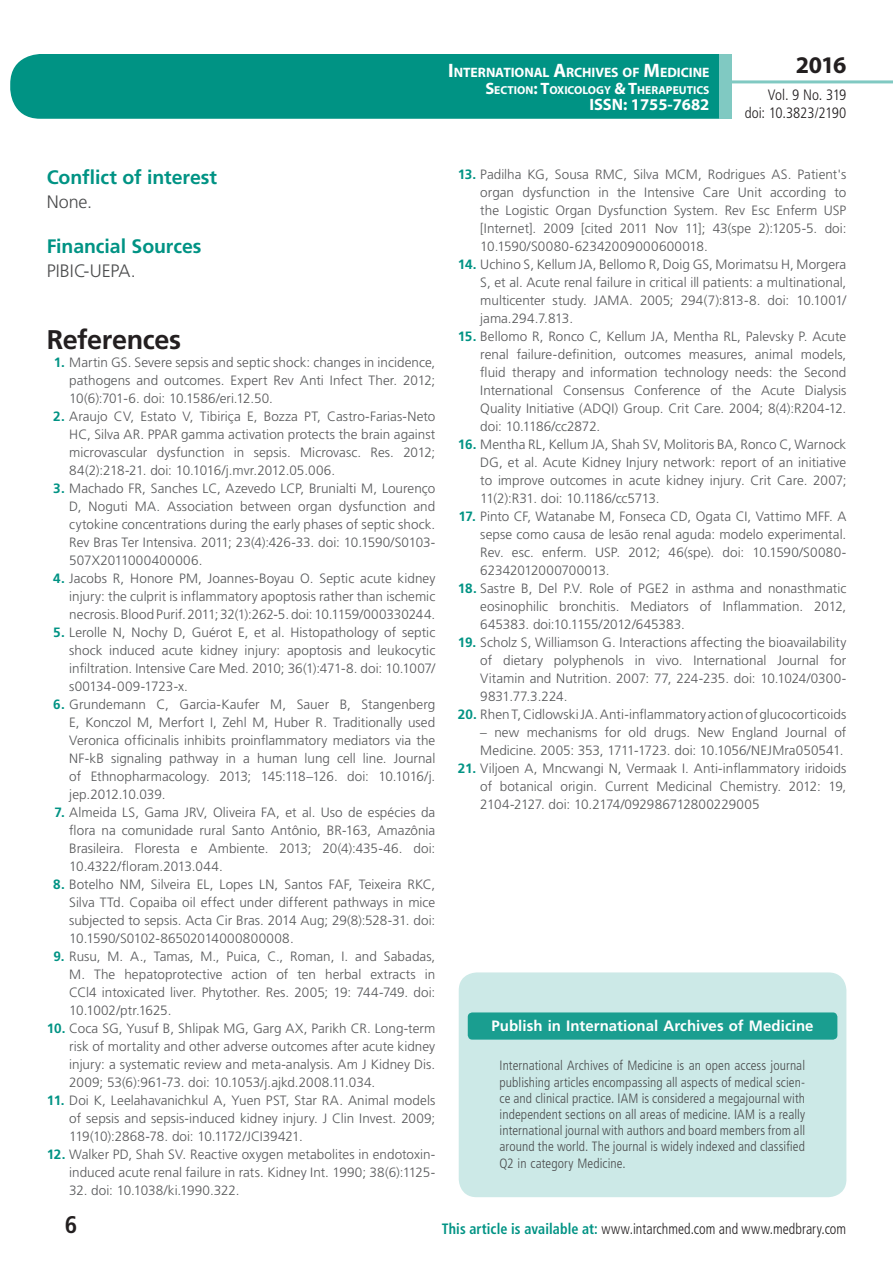
<style>
.page{position:relative;width:893px;height:1263px;background:#fff}
.page>*{position:absolute;margin:0;border:0;box-sizing:border-box;transform-origin:0 0}
.t1{font:700 27px "Frutiger LT Std";letter-spacing:-.015em;color:#231f20}
.t2{font:700 24px "Myriad Pro";color:#231f20}
.t3{font:700 condensed 24px "Frutiger LT Std";color:#231f20}
.t4{font:700 19.5px "Frutiger LT Std";letter-spacing:-.005em;color:#009384}
.t5{font:300 18px "Frutiger LT Std";color:#4b4c4d}
.t6{font:700 16.5px "Myriad Pro";color:#fff}
.t7{font:300 condensed 15px "Frutiger LT Std";letter-spacing:.005em;color:#231f20;scale:.94 1}
.t8{font:700 15px "Frutiger LT Std";letter-spacing:.005em;color:#fff}
.t9{font:300 condensed 15px/18px "Frutiger LT Std";letter-spacing:.005em;color:#231f20;text-align:right}
.t10{font:700 13.65px "Myriad Pro";letter-spacing:-.005em;color:#fff}
.t11{font:300 13.5px/18px "Frutiger LT Std";color:#57585a;text-align:justify}
.t12{font:300 condensed 13.5px/16.2px "Frutiger LT Std";letter-spacing:.01em;color:#4b4c4d;text-align:justify}
.t13{font:700 11.55px "Myriad Pro";color:#fff}
.s1{font-size:19.5px}
.s2{font-size:16.5px}
.s3{font-weight:700;color:#009384}
</style>
<div class="page">
<div style="left:10px;top:54px;width:775px;height:65px;background:#009384;border-radius:30px"></div>
<div style="left:732px;top:0;width:161px;height:157px;background:#fff"></div>
<hr style="left:730px;top:80px;width:163px;height:3px;background:#80c9c2">
<div style="left:719px;top:54px;width:13px;height:65px;background:#80c9c2"></div>
<div style="left:459px;top:972px;width:387px;height:225px;background:#cce9e7;border-radius:18px"></div>
<div style="left:468px;top:1012px;width:369px;height:27px;background:#1a9e90;border-radius:4px"></div>
<p class="t10" style="left:448px;top:64px;width:263px"><span class="s1">I</span>NTERNATIONAL <span class="s1">A</span>RCHIVES OF <span class="s1">M</span>EDICINE</p>
<p class="t13" style="left:485px;top:82px;width:226px"><span class="s2">S</span>ECTION<span class="s2">: T</span>OXICOLOGY <span class="s2">&amp; T</span>HERAPEUTICS</p>
<p class="t6" style="left:589px;top:94px;width:122px">ISSN: 1755-7682</p>
<h2 class="t2" style="left:796px;top:49px;width:52px">2016</h2>
<p class="t9" style="left:745px;top:86px;width:103px">Vol. 9 No. 319 doi: 10.3823/2190</p>
<h3 class="t4" style="left:47px;top:166px;width:172px">Conflict of interest</h3>
<h3 class="t5" style="left:47px;top:192px;width:47px">None.</h3>
<h3 class="t4" style="left:47px;top:235px;width:156px">Financial Sources</h3>
<h3 class="t5" style="left:47px;top:261px;width:91px">PIBIC-UEPA.</h3>
<h1 class="t1" style="left:47px;top:324px;width:136px">References</h1>
<p class="t11" style="left:69px;top:354px;width:368px;text-indent:-16px"><span class="s3">1.</span> Martin GS. Severe sepsis and septic shock: changes in incidence, pathogens and outcomes. Expert Rev Anti Infect Ther. 2012; 10(6):701-6. doi: 10.1586/eri.12.50.</p>
<p class="t11" style="left:69px;top:408px;width:368px;text-indent:-16px"><span class="s3">2.</span> Araujo CV, Estato V, Tibiriça E, Bozza PT, Castro-Farias-Neto HC, Silva AR. PPAR gamma activation protects the brain against microvascular dysfunction in sepsis. Microvasc. Res. 2012; 84(2):218-21. doi: 10.1016/j.mvr.2012.05.006.</p>
<p class="t11" style="left:69px;top:480px;width:368px;text-indent:-16px"><span class="s3">3.</span> Machado FR, Sanches LC, Azevedo LCP, Brunialti M, Lourenço D, Noguti MA. Association between organ dysfunction and cytokine concentrations during the early phases of septic shock.<br>Rev Bras Ter Intensiva. 2011; 23(4):426-33. doi: 10.1590/S0103- 507X2011000400006.</p>
<p class="t11" style="left:69px;top:570px;width:368px;text-indent:-16px"><span class="s3">4.</span> Jacobs R, Honore PM, Joannes-Boyau O. Septic acute kidney injury: the culprit is inflammatory apoptosis rather than ischemic necrosis. Blood Purif. 2011; 32(1):262-5. doi: 10.1159/000330244.</p>
<p class="t11" style="left:69px;top:624px;width:368px;text-indent:-16px"><span class="s3">5.</span> Lerolle N, Nochy D, Guérot E, et al. Histopathology of septic shock induced acute kidney injury: apoptosis and leukocytic infiltration. Intensive Care Med. 2010; 36(1):471-8. doi: 10.1007/ s00134-009-1723-x.</p>
<p class="t11" style="left:69px;top:696px;width:368px;text-indent:-16px"><span class="s3">6.</span> Grundemann C, Garcia-Kaufer M, Sauer B, Stangenberg E, Konczol M, Merfort I, Zehl M, Huber R. Traditionally used Veronica officinalis inhibits proinflammatory mediators via the NF-kB signaling pathway in a human lung cell line. Journal of Ethnopharmacology. 2013; 145:118–126. doi: 10.1016/j. jep.2012.10.039.</p>
<p class="t11" style="left:69px;top:804px;width:368px;text-indent:-15px"><span class="s3">7.</span> Almeida LS, Gama JRV, Oliveira FA, et al. Uso de espécies da flora na comunidade rural Santo Antônio, BR-163, Amazônia Brasileira. Floresta e Ambiente. 2013; 20(4):435-46. doi:<br>10.4322/floram.2013.044.</p>
<p class="t11" style="left:69px;top:876px;width:368px;text-indent:-16px"><span class="s3">8.</span> Botelho NM, Silveira EL, Lopes LN, Santos FAF, Teixeira RKC, Silva TTd. Copaiba oil effect under different pathways in mice subjected to sepsis. Acta Cir Bras. 2014 Aug; 29(8):528-31. doi:<br>10.1590/S0102-86502014000800008.</p>
<p class="t11" style="left:69px;top:948px;width:368px;text-indent:-16px"><span class="s3">9.</span> Rusu, M. A., Tamas, M., Puica, C., Roman, I. and Sabadas, M. The hepatoprotective action of ten herbal extracts in CCl4 intoxicated liver. Phytother. Res. 2005; 19: 744-749. doi:<br>10.1002/ptr.1625.</p>
<p class="t11" style="left:69px;top:1020px;width:368px;text-indent:-23px"><span class="s3">10.</span> Coca SG, Yusuf B, Shlipak MG, Garg AX, Parikh CR. Long-term risk of mortality and other adverse outcomes after acute kidney injury: a systematic review and meta-analysis. Am J Kidney Dis.<br>2009; 53(6):961-73. doi: 10.1053/j.ajkd.2008.11.034.</p>
<p class="t11" style="left:69px;top:1092px;width:368px;text-indent:-22px"><span class="s3">11.</span> Doi K, Leelahavanichkul A, Yuen PST, Star RA. Animal models of sepsis and sepsis-induced kidney injury. J Clin Invest. 2009; 119(10):2868-78. doi: 10.1172/JCI39421.</p>
<p class="t11" style="left:47px;top:1146px;width:390px;text-align:right"><span class="s3">12.</span> Walker PD, Shah SV. Reactive oxygen metabolites in endotoxin&shy;induced acute renal failure in rats. Kidney Int. 1990; 38(6):1125-</p>
<p class="t11" style="left:69px;top:1182px;width:172px">32. doi: 10.1038/ki.1990.322.</p>
<p class="t11" style="left:480px;top:166px;width:368px;text-indent:-22px"><span class="s3">13.</span> Padilha KG, Sousa RMC, Silva MCM, Rodrigues AS. Patient's organ dysfunction in the Intensive Care Unit according to the Logistic Organ Dysfunction System. Rev Esc Enferm USP [Internet]. 2009 [cited 2011 Nov 11]; 43(spe 2):1205-5. doi:<br>10.1590/S0080-62342009000600018.</p>
<p class="t11" style="left:480px;top:256px;width:368px;text-indent:-23px"><span class="s3">14.</span> Uchino S, Kellum JA, Bellomo R, Doig GS, Morimatsu H, Morgera S, et al. Acute renal failure in critical ill patients: a multinational, multicenter study. JAMA. 2005; 294(7):813-8. doi: 10.1001/ jama.294.7.813.</p>
<p class="t11" style="left:480px;top:328px;width:368px;text-indent:-23px"><span class="s3">15.</span> Bellomo R, Ronco C, Kellum JA, Mentha RL, Palevsky P. Acute renal failure-definition, outcomes measures, animal models, fluid therapy and information technology needs: the Second International Consensus Conference of the Acute Dialysis Quality Initiative (ADQI) Group. Crit Care. 2004; 8(4):R204-12. doi: 10.1186/cc2872.</p>
<p class="t11" style="left:480px;top:436px;width:368px;text-indent:-23px"><span class="s3">16.</span> Mentha RL, Kellum JA, Shah SV, Molitoris BA, Ronco C, Warnock DG, et al. Acute Kidney Injury network: report of an initiative to improve outcomes in acute kidney injury. Crit Care. 2007; 11(2):R31. doi: 10.1186/cc5713.</p>
<p class="t11" style="left:480px;top:508px;width:368px;text-indent:-22px"><span class="s3">17.</span> Pinto CF, Watanabe M, Fonseca CD, Ogata CI, Vattimo MFF. A sepse como causa de lesão renal aguda: modelo experimental.<br>Rev. esc. enferm. USP. 2012; 46(spe). doi: 10.1590/S0080- 62342012000700013.</p>
<p class="t11" style="left:480px;top:580px;width:368px;text-indent:-23px"><span class="s3">18.</span> Sastre B, Del P.V. Role of PGE2 in asthma and nonasthmatic eosinophilic bronchitis. Mediators of Inflammation. 2012, 645383. doi:10.1155/2012/645383.</p>
<p class="t11" style="left:480px;top:634px;width:368px;text-indent:-22px"><span class="s3">19.</span> Scholz S, Williamson G. Interactions affecting the bioavailability of dietary polyphenols in vivo. International Journal for Vitamin and Nutrition. 2007: 77, 224-235. doi: 10.1024/0300- 9831.77.3.224.</p>
<p class="t11" style="left:458px;top:706px;width:390px"><span class="s3">20.</span> Rhen T, Cidlowski JA. Anti-inflammatory action of glucocorticoids</p>
<p class="t11" style="left:480px;top:724px;width:368px">– new mechanisms for old drugs. New England Journal of<br>Medicine. 2005: 353, 1711-1723. doi: 10.1056/NEJMra050541.</p>
<p class="t11" style="left:480px;top:760px;width:368px;text-indent:-23px"><span class="s3">21.</span> Viljoen A, Mncwangi N, Vermaak I. Anti-inflammatory iridoids of botanical origin. Current Medicinal Chemistry. 2012: 19, 2104-2127. doi: 10.2174/092986712800229005</p>
<p class="t8" style="left:491px;top:1016px;width:324px">Publish in International Archives of Medicine</p>
<p class="t12" style="left:500px;top:1058px;width:307px">International Archives of Medicine is an open access journal publishing articles encompassing all aspects of medical scien&shy;ce and clinical practice. IAM is considered a megajournal with independent sections on all areas of medicine. IAM is a really international journal with authors and board members from all around the world. The journal is widely indexed and classified Q2 in category Medicine.</p>
<h2 class="t3" style="left:65px;top:1210px;width:14px">6</h2>
<p class="t7" style="left:442px;top:1220px;width:432px"><span class="s3">This article is available at:</span> www.intarchmed.com and www.medbrary.com</p>
</div>
